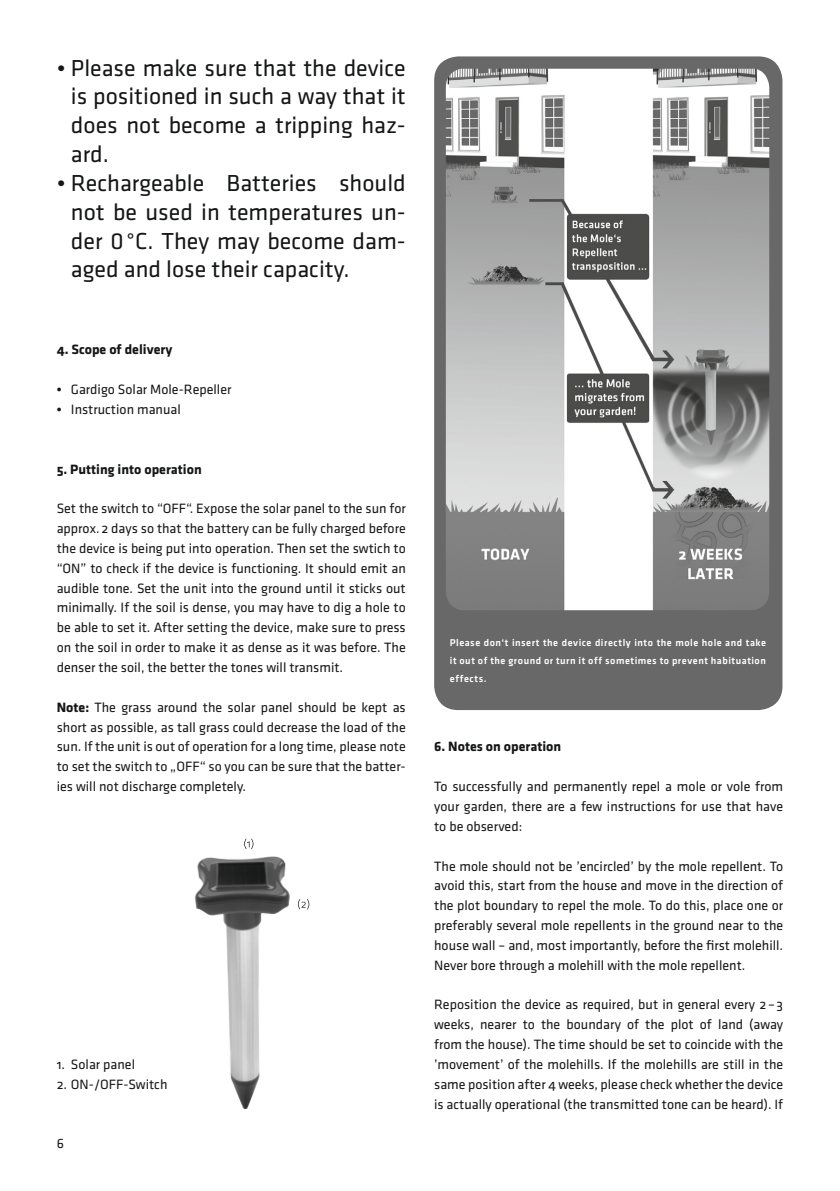
<style>
.page{position:relative;width:840px;height:1191px;background:#fff}
.page>*{position:absolute;margin:0;border:0;box-sizing:border-box;transform-origin:0 0}
.t1{font:24px/28.8px "Klavika Regular OSF";color:#151616;text-align:justify}
.t2{font:14px/19.8px "Klavika Regular OSF";color:#151616;text-align:justify}
.t3{font:14px "Klavika Bold OSF";color:#151616}
.t4{font:14px "Klavika";color:#151616}
.t5{font:10.2px/18px "Klavika Medium OSF";letter-spacing:.055em;color:#fff;text-align:justify}
.s1{font-family:"Klavika"}
.s2{font-family:"Klavika Bold OSF"}
</style>
<div class="page">
<img style="left:195px;top:838px;width:115px;height:271px">
<div style="left:434px;top:56px;width:348px;height:654px;background:#686868;border-radius:24px"></div>
<img style="left:445px;top:69px;width:323px;height:541px">
<h1 class="t1" style="left:71px;top:54px;width:336px;text-indent:-14px">• Please make sure that the device is positioned in such a way that it does not become a tripping haz&shy;ard.</h1>
<h1 class="t1" style="left:71px;top:169px;width:336px;text-indent:-14px">• Rechargeable Batteries should not be used in temperatures un&shy;der <span class="s1">0</span>°C. They may become dam&shy;aged and lose their capacity.</h1>
<p class="t3" style="left:57px;top:342px;width:117px">4. Scope of delivery</p>
<p class="t2" style="left:57px;top:380px;width:176px"><span class="s2">•</span> Gardigo Solar Mole-Repeller</p>
<p class="t2" style="left:57px;top:399px;width:126px"><span class="s2">•</span> Instruction manual</p>
<p class="t3" style="left:57px;top:461px;width:146px">5. Putting into operation</p>
<p class="t2" style="left:57px;top:499px;width:350px">Set the switch to “OFF“. Expose the solar panel to the sun for approx. 2 days so that the battery can be fully charged before the device is being put into operation. Then set the swtich to “ON” to check if the device is functioning. It should emit an audible tone. Set the unit into the ground until it sticks out minimally. If the soil is dense, you may have to dig a hole to be able to set it. After setting the device, make sure to press on the soil in order to make it as dense as it was before. The denser the soil, the better the tones will transmit.</p>
<p class="t2" style="left:57px;top:697px;width:350px"><span class="s2">Note:</span> The grass around the solar panel should be kept as short as possible, as tall grass could decrease the load of the sun. If the unit is out of operation for a long time, please note to set the switch to „OFF“ so you can be sure that the batter&shy;ies will not discharge completely.</p>
<p class="t2" style="left:57px;top:1054px;width:80px">1. Solar panel</p>
<p class="t2" style="left:57px;top:1074px;width:112px">2. ON-/OFF-Switch</p>
<p class="t4" style="left:57px;top:1136px;width:9px">6</p>
<p class="t5" style="left:449px;top:633px;width:317px">Please don‘t insert the device directly into the mole hole and take it out of the ground or turn it off sometimes to prevent habituation effects.</p>
<p class="t3" style="left:434px;top:739px;width:128px">6. Notes on operation</p>
<p class="t2" style="left:434px;top:776px;width:350px">To successfully and permanently repel a mole or vole from your garden, there are a few instructions for use that have to be observed:</p>
<p class="t2" style="left:434px;top:856px;width:350px">The mole should not be ’encircled’ by the mole repellent. To avoid this, start from the house and move in the direction of the plot boundary to repel the mole. To do this, place one or preferably several mole repellents in the ground near to the house wall – and, most importantly, before the first molehill.<br>Never bore through a molehill with the mole repellent.</p>
<p class="t2" style="left:434px;top:995px;width:350px">Reposition the device as required, but in general every 2 – 3 weeks, nearer to the boundary of the plot of land (away from the house). The time should be set to coincide with the ’movement’ of the molehills. If the molehills are still in the same position after 4 weeks, please check whether the device is actually operational (the transmitted tone can be heard). If</p>
</div>
